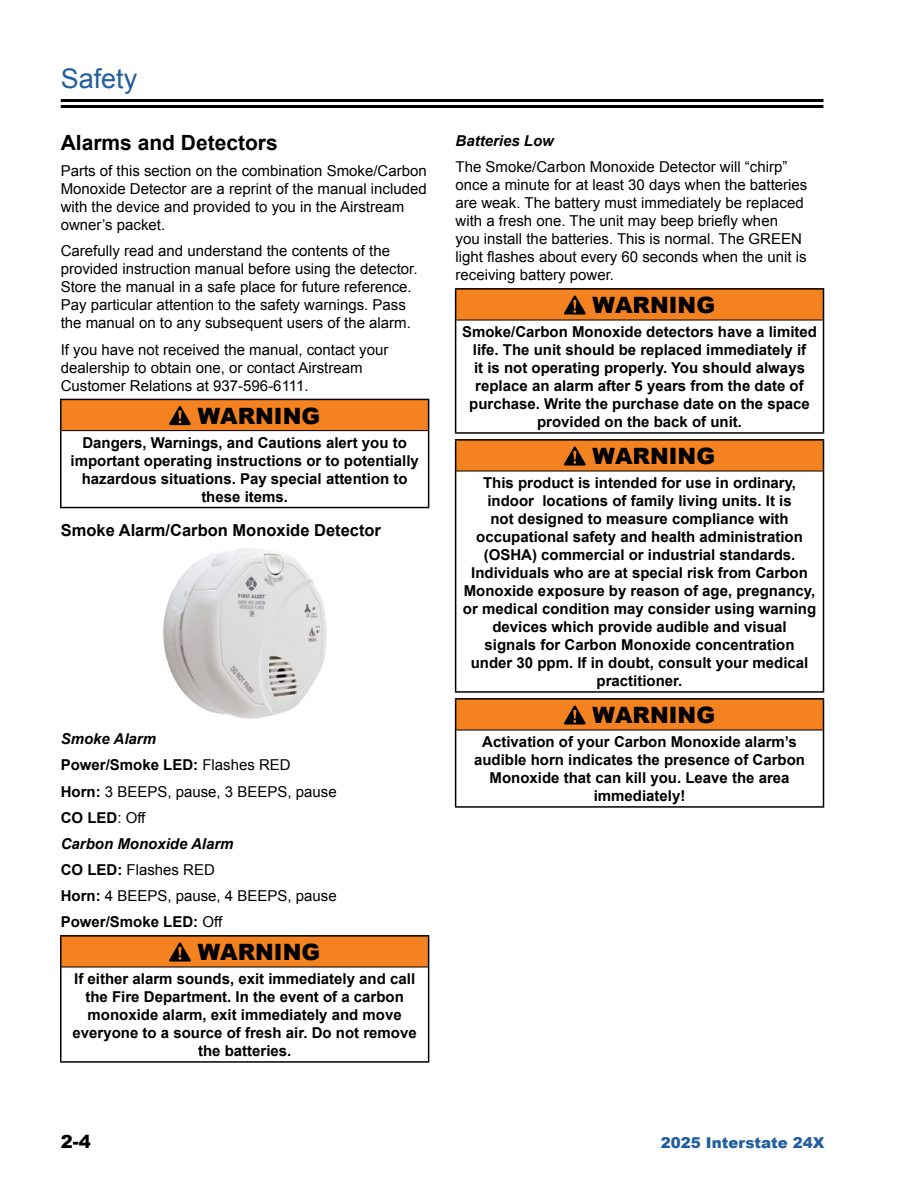
<style>
.page{position:relative;width:918px;height:1188px;background:#fff}
.page>*{position:absolute;margin:0;border:0;box-sizing:border-box;transform-origin:0 0}
.t1{font:27px "Arial";color:#215e9e}
.t2{font:900 22.5px "Arial";color:#000}
.t3{font:700 21px "Arial";color:#000}
.t4{font:900 18px "Arial";color:#000}
.t5{font:700 16.5px "Arial";color:#000}
.t6{font:700 15px/18px "Arial";color:#000;text-align:center}
.t7{font:15px/18px "Arial";color:#000}
.t8{font:900 15px "Arial";color:#215e9e}
.t9{font:italic 700 15px "Arial";color:#000}
.s1{font-weight:700;font-style:italic}
.s2{font-weight:700}
</style>
<div class="page">
<hr style="left:61px;top:105px;width:763px;height:3px;background:#000">
<hr style="left:61px;top:99px;width:763px;height:3px;background:#000">
<div style="left:61px;top:399px;width:368px;height:32px;background:#f58220"></div>
<hr style="left:60px;top:399px;width:369px;height:1px;background:#000">
<hr style="left:60px;top:400px;width:2px;height:31px;background:#000">
<hr style="left:428px;top:400px;width:1px;height:31px;background:#000">
<hr style="left:60px;top:431px;width:2px;height:76px;background:#000">
<hr style="left:428px;top:431px;width:1px;height:76px;background:#000">
<hr style="left:60px;top:507px;width:369px;height:1px;background:#000">
<hr style="left:62px;top:430px;width:366px;height:1px;background:#000">
<svg style="left:169px;top:406px;width:22px;height:19px"></svg>
<img style="left:163px;top:548px;width:164px;height:170px">
<div style="left:61px;top:936px;width:368px;height:31px;background:#f58220"></div>
<hr style="left:60px;top:935px;width:369px;height:2px;background:#000">
<hr style="left:60px;top:937px;width:2px;height:30px;background:#000">
<hr style="left:428px;top:937px;width:1px;height:30px;background:#000">
<hr style="left:60px;top:967px;width:2px;height:94px;background:#000">
<hr style="left:428px;top:967px;width:1px;height:94px;background:#000">
<hr style="left:60px;top:1061px;width:369px;height:2px;background:#000">
<hr style="left:62px;top:967px;width:366px;height:1px;background:#000">
<svg style="left:169px;top:943px;width:22px;height:19px"></svg>
<div style="left:456px;top:289px;width:368px;height:31px;background:#f58220"></div>
<hr style="left:455px;top:288px;width:369px;height:2px;background:#000">
<hr style="left:455px;top:290px;width:1px;height:30px;background:#000">
<hr style="left:823px;top:290px;width:1px;height:30px;background:#000">
<hr style="left:455px;top:320px;width:1px;height:112px;background:#000">
<hr style="left:823px;top:320px;width:1px;height:112px;background:#000">
<hr style="left:455px;top:432px;width:369px;height:2px;background:#000">
<hr style="left:456px;top:320px;width:367px;height:1px;background:#000">
<svg style="left:564px;top:296px;width:22px;height:19px"></svg>
<div style="left:456px;top:440px;width:368px;height:31px;background:#f58220"></div>
<hr style="left:455px;top:439px;width:369px;height:2px;background:#000">
<hr style="left:455px;top:441px;width:1px;height:30px;background:#000">
<hr style="left:823px;top:441px;width:1px;height:30px;background:#000">
<hr style="left:455px;top:471px;width:1px;height:220px;background:#000">
<hr style="left:823px;top:471px;width:1px;height:220px;background:#000">
<hr style="left:455px;top:691px;width:369px;height:2px;background:#000">
<hr style="left:456px;top:471px;width:367px;height:1px;background:#000">
<svg style="left:564px;top:447px;width:22px;height:19px"></svg>
<div style="left:456px;top:699px;width:368px;height:31px;background:#f58220"></div>
<hr style="left:455px;top:698px;width:369px;height:2px;background:#000">
<hr style="left:455px;top:700px;width:1px;height:30px;background:#000">
<hr style="left:823px;top:700px;width:1px;height:30px;background:#000">
<hr style="left:455px;top:730px;width:1px;height:76px;background:#000">
<hr style="left:823px;top:730px;width:1px;height:76px;background:#000">
<hr style="left:455px;top:806px;width:369px;height:2px;background:#000">
<hr style="left:456px;top:730px;width:367px;height:1px;background:#000">
<svg style="left:564px;top:706px;width:22px;height:19px"></svg>
<h1 class="t1" style="left:61px;top:61px;width:78px">Safety</h1>
<h3 class="t3" style="left:61px;top:129px;width:219px">Alarms and Detectors</h3>
<p class="t7" style="left:61px;top:162px;width:367px">Parts of this section on the combination Smoke/Carbon Monoxide Detector are a reprint of the manual included with the device and provided to you in the Airstream owner’s packet.</p>
<p class="t7" style="left:61px;top:242px;width:356px">Carefully read and understand the contents of the provided instruction manual before using the detector.<br>Store the manual in a safe place for future reference.<br>Pay particular attention to the safety warnings. Pass the manual on to any subsequent users of the alarm.</p>
<p class="t7" style="left:61px;top:340px;width:329px">If you have not received the manual, contact your dealership to obtain one, or contact Airstream<br>Customer Relations at 937-596-6111.</p>
<h2 class="t2" style="left:198px;top:400px;width:124px">WARNING</h2>
<p class="t6" style="left:71px;top:434px;width:350px">Dangers, Warnings, and Cautions alert you to important operating instructions or to potentially hazardous situations. Pay special attention to these items.</p>
<p class="t5" style="left:61px;top:519px;width:322px">Smoke Alarm/Carbon Monoxide Detector</p>
<p class="t7" style="left:61px;top:726px;width:277px;line-height:26.1px"><span class="s1">Smoke Alarm<br></span><span class="s2">Power/Smoke LED:</span> Flashes RED<br><span class="s2">Horn:</span> 3 BEEPS, pause, 3 BEEPS, pause<br><span class="s2">CO LED</span>: Off<br><span class="s1">Carbon Monoxide Alarm<br></span><span class="s2">CO LED:</span> Flashes RED<br><span class="s2">Horn:</span> 4 BEEPS, pause, 4 BEEPS, pause<br><span class="s2">Power/Smoke LED:</span> Off</p>
<h2 class="t2" style="left:198px;top:936px;width:124px">WARNING</h2>
<p class="t6" style="left:73px;top:970px;width:346px">If either alarm sounds, exit immediately and call the Fire Department. In the event of a carbon monoxide alarm, exit immediately and move everyone to a source of fresh air. Do not remove the batteries.</p>
<p class="t9" style="left:456px;top:131px;width:100px">Batteries Low</p>
<p class="t7" style="left:456px;top:158px;width:353px">The Smoke/Carbon Monoxide Detector will “chirp” once a minute for at least 30 days when the batteries are weak. The battery must immediately be replaced with a fresh one. The unit may beep briefly when<br>you install the batteries. This is normal. The GREEN light flashes about every 60 seconds when the unit is receiving battery power.</p>
<h2 class="t2" style="left:593px;top:289px;width:124px">WARNING</h2>
<p class="t6" style="left:462px;top:323px;width:357px">Smoke/Carbon Monoxide detectors have a limited life. The unit should be replaced immediately if<br>it is not operating properly. You should always replace an alarm after 5 years from the date of purchase. Write the purchase date on the space provided on the back of unit.</p>
<h2 class="t2" style="left:593px;top:440px;width:124px">WARNING</h2>
<p class="t6" style="left:463px;top:474px;width:355px">This product is intended for use in ordinary, indoor locations of family living units. It is<br>not designed to measure compliance with occupational safety and health administration (OSHA) commercial or industrial standards.<br>Individuals who are at special risk from Carbon Monoxide exposure by reason of age, pregnancy, or medical condition may consider using warning devices which provide audible and visual<br>signals for Carbon Monoxide concentration under 30 ppm. If in doubt, consult your medical practitioner.</p>
<h2 class="t2" style="left:593px;top:699px;width:124px">WARNING</h2>
<p class="t6" style="left:474px;top:733px;width:332px">Activation of your Carbon Monoxide alarm’s audible horn indicates the presence of Carbon Monoxide that can kill you. Leave the area immediately!</p>
<p class="t4" style="left:61px;top:1128px;width:32px">2-4</p>
<p class="t8" style="left:661px;top:1131px;width:165px">2025 Interstate 24X</p>
</div>
